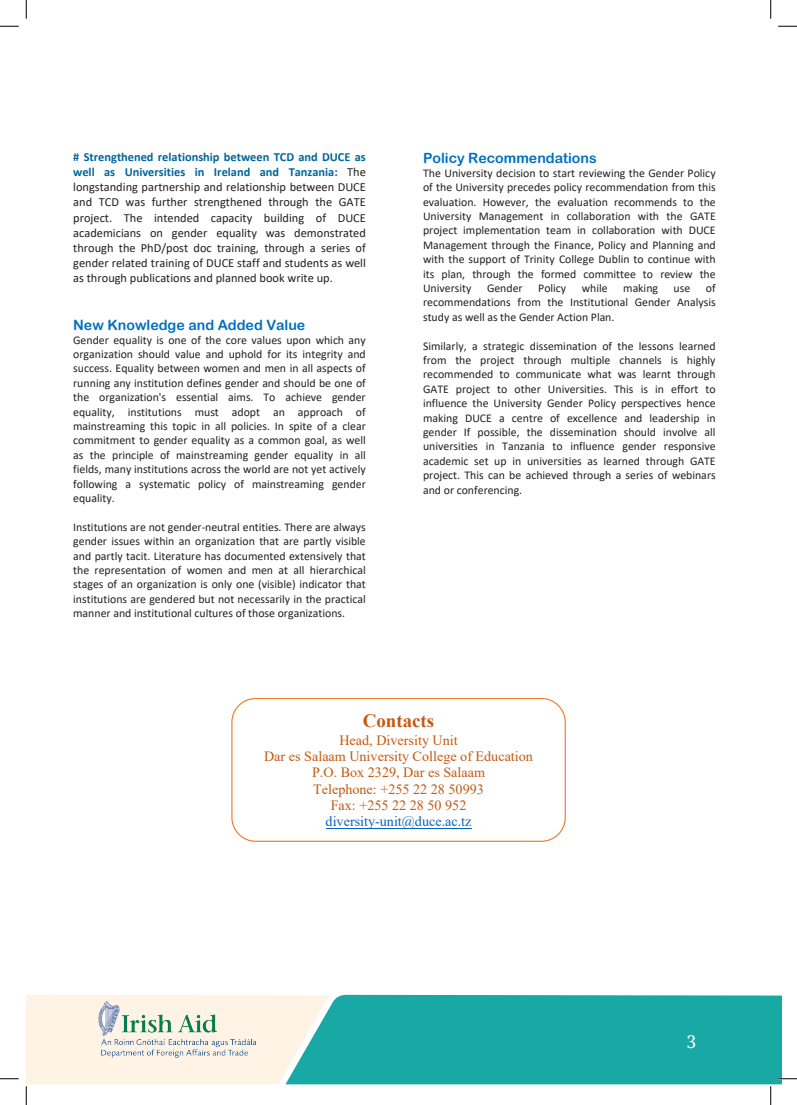
<style>
.page{position:relative;width:797px;height:1105px;background:#fff}
.page>*{position:absolute;margin:0;border:0;box-sizing:border-box;transform-origin:0 0}
.t1{font:700 18.88px "Times New Roman";color:#c45911}
.t2{font:17.5px "Droid Serif";color:#fff}
.t3{font:14.12px/16.2px "Times New Roman";color:#c45911;text-align:center}
.t4{font:14.12px "Arial Rounded MT Bold";color:#0070c0}
.t5{font:12.38px/15.1px "Calibri";color:#231f20;text-align:justify}
.t6{font:11.88px/14.4px "Calibri";color:#231f20;text-align:justify}
.s1{font-weight:700;color:#069}
.s2{color:#0563c1}
</style>
<div class="page">
<svg style="left:346px;top:994px;width:435px;height:95px"></svg>
<div style="left:231px;top:698px;width:335px;height:144px;background:#fff;border:1px solid #ed7d31;border-radius:24px"></div>
<hr style="left:325px;top:828px;width:146px;height:1px;background:#0563c1">
<svg style="left:0;top:25px;width:19px;height:2px"></svg>
<svg style="left:778px;top:25px;width:19px;height:2px"></svg>
<svg style="left:0;top:1078px;width:19px;height:1px"></svg>
<svg style="left:778px;top:1078px;width:19px;height:1px"></svg>
<svg style="left:25px;top:0;width:2px;height:19px"></svg>
<svg style="left:25px;top:994px;width:321px;height:111px"></svg>
<svg style="left:770px;top:0;width:1px;height:19px"></svg>
<svg style="left:770px;top:1086px;width:1px;height:19px"></svg>
<p class="t5" style="left:73px;top:149px;width:294px"><span class="s1"># Strengthened relationship between TCD and DUCE as well as Universities in Ireland and Tanzania:</span> The longstanding partnership and relationship between DUCE and TCD was further strengthened through the GATE project. The intended capacity building of DUCE academicians on gender equality was demonstrated through the PhD/post doc training, through a series of gender related training of DUCE staff and students as well as through publications and planned book write up.</p>
<p class="t4" style="left:73px;top:316px;width:234px">New Knowledge and Added Value</p>
<p class="t6" style="left:73px;top:332px;width:294px">Gender equality is one of the core values upon which any organization should value and uphold for its integrity and success. Equality between women and men in all aspects of running any institution defines gender and should be one of the organization's essential aims. To achieve gender equality, institutions must adopt an approach of mainstreaming this topic in all policies. In spite of a clear commitment to gender equality as a common goal, as well as the principle of mainstreaming gender equality in all fields, many institutions across the world are not yet actively following a systematic policy of mainstreaming gender equality.</p>
<p class="t6" style="left:73px;top:519px;width:294px">Institutions are not gender-neutral entities. There are always gender issues within an organization that are partly visible and partly tacit. Literature has documented extensively that the representation of women and men at all hierarchical stages of an organization is only one (visible) indicator that institutions are gendered but not necessarily in the practical manner and institutional cultures of those organizations.</p>
<p class="t4" style="left:423px;top:149px;width:175px">Policy Recommendations</p>
<p class="t6" style="left:423px;top:165px;width:294px">The University decision to start reviewing the Gender Policy of the University precedes policy recommendation from this evaluation. However, the evaluation recommends to the University Management in collaboration with the GATE project implementation team in collaboration with DUCE Management through the Finance, Policy and Planning and with the support of Trinity College Dublin to continue with its plan, through the formed committee to review the University</p>
<p class="t6" style="left:423px;top:281px;width:294px;text-indent:283px">of recommendations from the Institutional Gender Analysis study as well as the Gender Action Plan.</p>
<p class="t6" style="left:423px;top:338px;width:294px">Similarly, a strategic dissemination of the lessons learned from the project through multiple channels is highly recommended to communicate what was learnt through GATE project to other Universities. This is in effort to influence the University Gender Policy perspectives hence making DUCE a centre of excellence and leadership in gender If possible, the dissemination should involve all universities in Tanzania to influence gender responsive academic set up in universities as learned through GATE project. This can be achieved through a series of webinars and or conferencing.</p>
<p class="t6" style="left:487px;top:281px;width:37px">Gender</p>
<p class="t6" style="left:538px;top:281px;width:29px">Policy</p>
<p class="t6" style="left:581px;top:281px;width:27px">while</p>
<p class="t6" style="left:623px;top:281px;width:36px">making</p>
<p class="t6" style="left:673px;top:281px;width:18px">use</p>
<p class="t1" style="left:363px;top:707px;width:73px">Contacts</p>
<p class="t3" style="left:264px;top:731px;width:270px">Head, Diversity Unit<br>Dar es Salaam University College of Education<br>P.O. Box 2329, Dar es Salaam<br>Telephone: +255 22 28 50993<br>Fax: +255 22 28 50 952 <span class="s2">diversity-unit@duce.ac.tz</span></p>
<h2 class="t2" style="left:686px;top:1030px;width:11px">3</h2>
</div>
